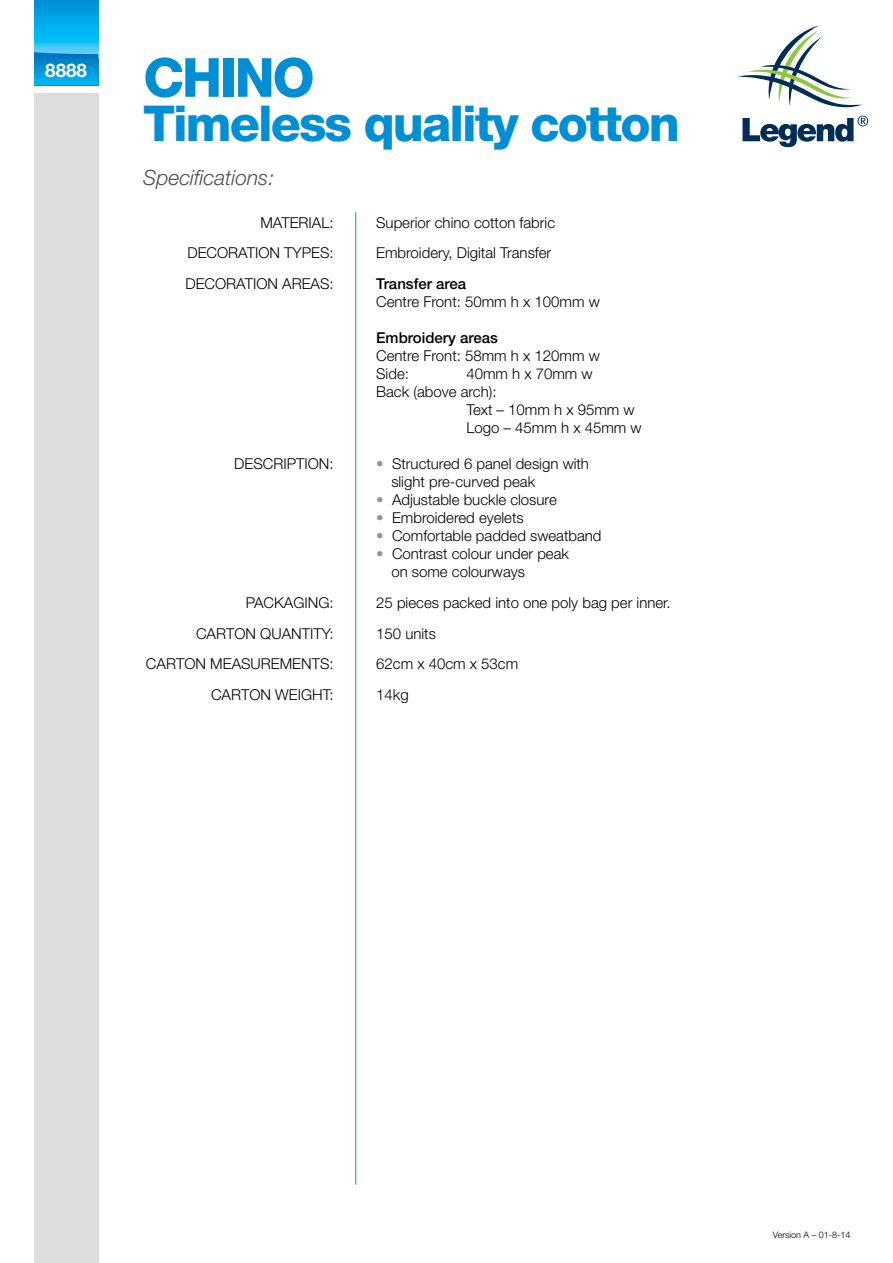
<style>
.page{position:relative;width:893px;height:1263px;background:#fff}
.page>*{position:absolute;margin:0;border:0;box-sizing:border-box;transform-origin:0 0}
.t1{font:800 54px "Helvetica Neue LT Std";letter-spacing:-.04em;color:#008fd5}
.t2{font:800 49.5px "Helvetica Neue LT Std";letter-spacing:-.04em;color:#008fd5}
.t3{font:italic 300 21px "Helvetica Neue LT Std";color:#4d4d4f}
.t4{font:700 18.75px "Helvetica Neue LT Std";color:#fff}
.t5{font:300 15px/18px "Helvetica Neue LT Std";color:#000}
.t6{font:500 15px "Helvetica Neue LT Std";color:#000}
.t7{font:300 9px "Helvetica Neue LT Std";color:#000}
.s1{color:#939598}
</style>
<div class="page">
<svg style="left:34px;top:0;width:64px;height:52px;background:#0caeea"></svg>
<svg style="left:34px;top:52px;width:64px;height:33px;background:#0497d9"></svg>
<div style="left:34px;top:94px;width:64px;height:1169px;background:#dcddde"></div>
<svg style="left:737px;top:25px;width:131px;height:122px"></svg>
<hr style="left:355px;top:212px;width:1px;height:973px;background:#008fd5">
<p class="t4" style="left:45px;top:58px;width:43px">8888</p>
<h1 class="t1" style="left:143px;top:45px;width:173px">CHINO</h1>
<h2 class="t2" style="left:143px;top:94px;width:538px">Timeless quality cotton</h2>
<h3 class="t3" style="left:143px;top:165px;width:133px">Specifications:</h3>
<p class="t5" style="left:260px;top:213px;width:75px">MATERIAL:</p>
<p class="t5" style="left:376px;top:213px;width:180px">Superior chino cotton fabric</p>
<p class="t5" style="left:187px;top:244px;width:148px">DECORATION TYPES:</p>
<p class="t5" style="left:376px;top:244px;width:177px">Embroidery, Digital Transfer</p>
<p class="t5" style="left:185px;top:274px;width:150px">DECORATION AREAS:</p>
<p class="t6" style="left:376px;top:275px;width:92px">Transfer area</p>
<p class="t5" style="left:376px;top:292px;width:225px">Centre Front: 50mm h x 100mm w</p>
<p class="t6" style="left:376px;top:329px;width:123px">Embroidery areas</p>
<p class="t5" style="left:376px;top:346px;width:225px">Centre Front: 58mm h x 120mm w<br>Side:</p>
<p class="t5" style="left:466px;top:364px;width:128px">40mm h x 70mm w</p>
<p class="t5" style="left:376px;top:382px;width:122px">Back (above arch):</p>
<p class="t5" style="left:466px;top:400px;width:170px">Text – 10mm h x 95mm w</p>
<p class="t5" style="left:466px;top:418px;width:177px">Logo – 45mm h x 45mm w</p>
<p class="t5" style="left:234px;top:454px;width:101px">DESCRIPTION:</p>
<p class="t5" style="left:391px;top:454px;width:199px;text-indent:-15px"><span class="s1">•</span> Structured 6 panel design with slight pre-curved peak</p>
<p class="t5" style="left:376px;top:490px;width:182px"><span class="s1">•</span> Adjustable buckle closure</p>
<p class="t5" style="left:376px;top:508px;width:149px"><span class="s1">•</span> Embroidered eyelets</p>
<p class="t5" style="left:376px;top:526px;width:227px"><span class="s1">•</span> Comfortable padded sweatband</p>
<p class="t5" style="left:391px;top:544px;width:179px;text-indent:-15px"><span class="s1">•</span> Contrast colour under peak on some colourways</p>
<p class="t5" style="left:246px;top:593px;width:89px">PACKAGING:</p>
<p class="t5" style="left:376px;top:593px;width:296px">25 pieces packed into one poly bag per inner.</p>
<p class="t5" style="left:196px;top:624px;width:139px">CARTON QUANTITY:</p>
<p class="t5" style="left:376px;top:624px;width:61px">150 units</p>
<p class="t5" style="left:146px;top:655px;width:189px">CARTON MEASUREMENTS:</p>
<p class="t5" style="left:376px;top:655px;width:143px">62cm x 40cm x 53cm</p>
<p class="t5" style="left:211px;top:685px;width:124px">CARTON WEIGHT:</p>
<p class="t5" style="left:376px;top:685px;width:34px">14kg</p>
<p class="t7" style="left:773px;top:1229px;width:79px">Version A – 01-8-14</p>
</div>
